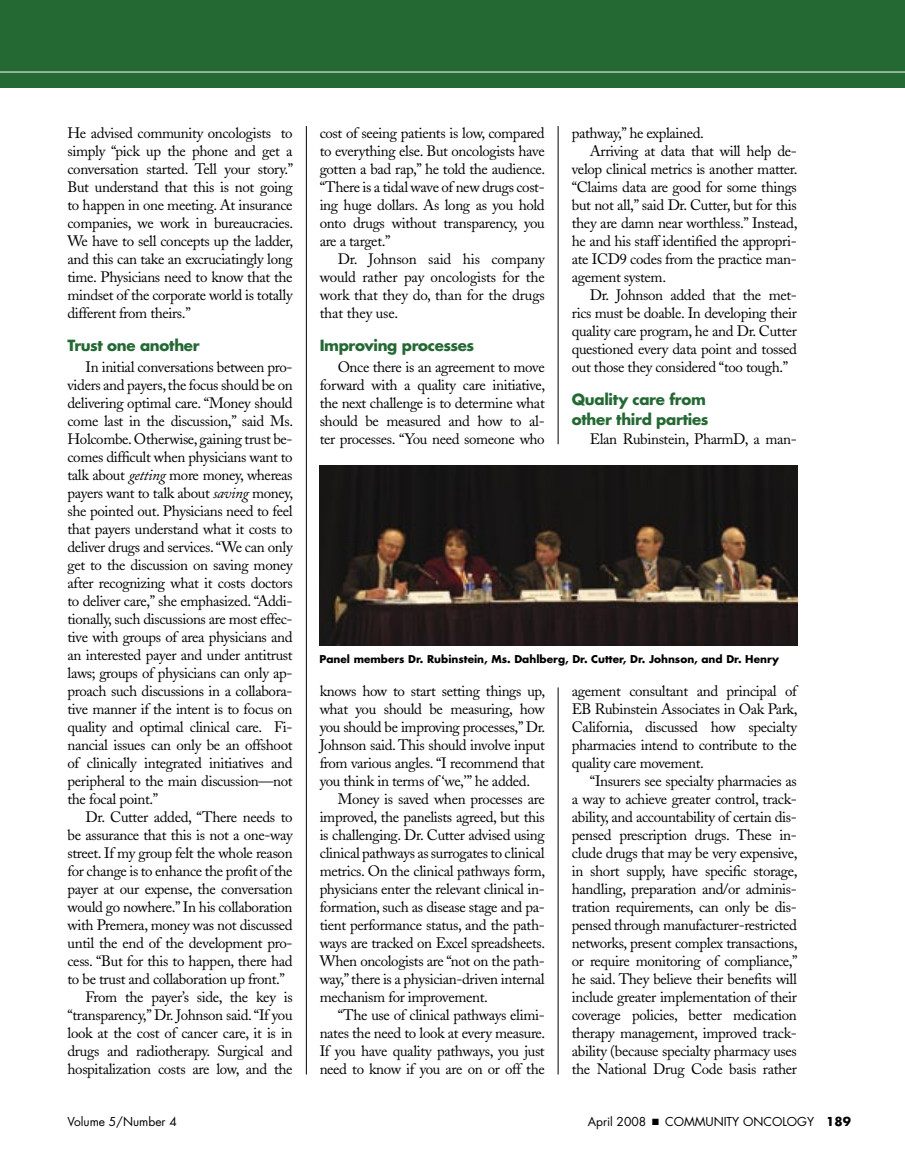
<style>
.page{position:relative;width:905px;height:1175px;background:#fff}
.page>*{position:absolute;margin:0;border:0;box-sizing:border-box;transform-origin:0 0}
.Body_Text{font:15px/18px "Adobe Caslon";letter-spacing:-.025em;color:#000;text-align:justify}
.Subhead_1{font:700 15px/19.5px "Futura";letter-spacing:-.02em;color:#246834}
.t1{font:12px "Futura";color:#000}
.Body_Text-2{font:700 10.5px "Futura";color:#000}
.s1{font-style:italic}
.s2{font-weight:700}
</style>
<div class="page">
<div style="left:0;top:0;width:904px;height:88px;background:#246834"></div>
<hr style="left:0;top:72px;width:904px;height:1px;background:#fff">
<img style="left:319px;top:465px;width:478px;height:180px">
<hr style="left:558px;top:126px;width:1px;height:318px;background:#000">
<hr style="left:558px;top:687px;width:1px;height:387px;background:#000">
<hr style="left:306px;top:126px;width:1px;height:948px;background:#000">
<p class="Body_Text" style="left:68px;top:124px;width:227px">He advised community oncologists to simply “pick up the phone and get a conversation started. Tell your story.” But understand that this is not going to happen in one meeting. At insurance companies, we work in bureaucracies.<br>We have to sell concepts up the ladder, and this can take an excruciatingly long time. Physicians need to know that the mindset of the corporate world is totally different from theirs.”</p>
<p class="Subhead_1" style="left:68px;top:335px;width:133px">Trust one another</p>
<p class="Body_Text" style="left:68px;top:358px;width:227px;text-indent:18px">In initial conversations between pro&shy;viders and payers, the focus should be on delivering optimal care. “Money should come last in the discussion,” said Ms.<br>Holcombe. Otherwise, gaining trust be&shy;comes difficult when physicians want to talk about <span class="s1">getting</span> more money, whereas payers want to talk about <span class="s1">saving</span> money, she pointed out. Physicians need to feel that payers understand what it costs to deliver drugs and services. “We can only get to the discussion on saving money after recognizing what it costs doctors to deliver care,” she emphasized. “Addi&shy;tionally, such discussions are most effec&shy;tive with groups of area physicians and an interested payer and under antitrust laws; groups of physicians can only ap&shy;proach such discussions in a collabora&shy;tive manner if the intent is to focus on quality and optimal clinical care. Fi&shy;nancial issues can only be an offshoot of clinically integrated initiatives and peripheral to the main discussion—not the focal point.”</p>
<p class="Body_Text" style="left:68px;top:808px;width:227px;text-indent:18px">Dr. Cutter added, “There needs to be assurance that this is not a one-way street. If my group felt the whole reason for change is to enhance the profit of the payer at our expense, the conversation would go nowhere.” In his collaboration with Premera, money was not discussed until the end of the development pro&shy;cess. “But for this to happen, there had to be trust and collaboration up front.”</p>
<p class="Body_Text" style="left:68px;top:988px;width:227px;text-indent:18px">From the payer’s side, the key is “transparency,” Dr. Johnson said. “If you look at the cost of cancer care, it is in drugs and radiotherapy. Surgical and hospitalization costs are low, and the</p>
<p class="Body_Text" style="left:320px;top:124px;width:227px">cost of seeing patients is low, compared to everything else. But oncologists have gotten a bad rap,” he told the audience. “There is a tidal wave of new drugs cost&shy;ing huge dollars. As long as you hold onto drugs without transparency, you are a target.”</p>
<p class="Body_Text" style="left:320px;top:250px;width:227px;text-indent:18px">Dr. Johnson said his company would rather pay oncologists for the work that they do, than for the drugs that they use.</p>
<p class="Subhead_1" style="left:320px;top:335px;width:156px">Improving processes</p>
<p class="Body_Text" style="left:320px;top:358px;width:227px;text-indent:18px">Once there is an agreement to move forward with a quality care initiative, the next challenge is to determine what should be measured and how to al&shy;ter processes. “You need someone who</p>
<p class="Body_Text" style="left:572px;top:124px;width:134px">pathway,” he explained.</p>
<p class="Body_Text" style="left:572px;top:142px;width:227px;text-indent:18px">Arriving at data that will help de&shy;velop clinical metrics is another matter. “Claims data are good for some things but not all,” said Dr. Cutter, but for this they are damn near worthless.” Instead, he and his staff identified the appropri&shy;ate ICD9 codes from the practice man&shy;agement system.</p>
<p class="Body_Text" style="left:572px;top:286px;width:227px;text-indent:18px">Dr. Johnson added that the met&shy;rics must be doable. In developing their quality care program, he and Dr. Cutter questioned every data point and tossed out those they considered “too tough.”</p>
<p class="Subhead_1" style="left:572px;top:389px;width:138px">Quality care from other third parties</p>
<p class="Body_Text" style="left:590px;top:430px;width:209px">Elan Rubinstein, PharmD, a man-</p>
<p class="Body_Text-2" style="left:319px;top:651px;width:461px">Panel members Dr. Rubinstein, Ms. Dahlberg, Dr. Cutter, Dr. Johnson, and Dr. Henry</p>
<p class="Body_Text" style="left:320px;top:682px;width:227px">knows how to start setting things up, what you should be measuring, how you should be improving processes,” Dr.<br>Johnson said. This should involve input from various angles. “I recommend that you think in terms of ‘we,’ ” he added.</p>
<p class="Body_Text" style="left:320px;top:790px;width:227px;text-indent:18px">Money is saved when processes are improved, the panelists agreed, but this is challenging. Dr. Cutter advised using clinical pathways as surrogates to clinical metrics. On the clinical pathways form, physicians enter the relevant clinical in&shy;formation, such as disease stage and pa&shy;tient performance status, and the path&shy;ways are tracked on Excel spreadsheets.<br>When oncologists are “not on the path&shy;way,” there is a physician-driven internal mechanism for improvement.</p>
<p class="Body_Text" style="left:320px;top:1006px;width:227px;text-indent:18px">“The use of clinical pathways elimi&shy;nates the need to look at every measure.<br>If you have quality pathways, you just need to know if you are on or off the</p>
<p class="Body_Text" style="left:572px;top:682px;width:227px">agement consultant and principal of EB Rubinstein Associates in Oak Park, California, discussed how specialty pharmacies intend to contribute to the quality care movement.</p>
<p class="Body_Text" style="left:572px;top:772px;width:227px;text-indent:18px">“Insurers see specialty pharmacies as a way to achieve greater control, track&shy;ability, and accountability of certain dis&shy;pensed prescription drugs. These in&shy;clude drugs that may be very expensive, in short supply, have specific storage, handling, preparation and/or adminis&shy;tration requirements, can only be dis&shy;pensed through manufacturer-restricted networks, present complex transactions, or require monitoring of compliance,” he said. They believe their benefits will include greater implementation of their coverage policies, better medication therapy management, improved track&shy;ability (because specialty pharmacy uses the National Drug Code basis rather</p>
<p class="t1" style="left:68px;top:1113px;width:111px">Volume 5/Number 4</p>
<p class="t1" style="left:587px;top:1113px;width:265px">April 2008 ■ COMMUNITY ONCOLOGY <span class="s2">189</span></p>
</div>
